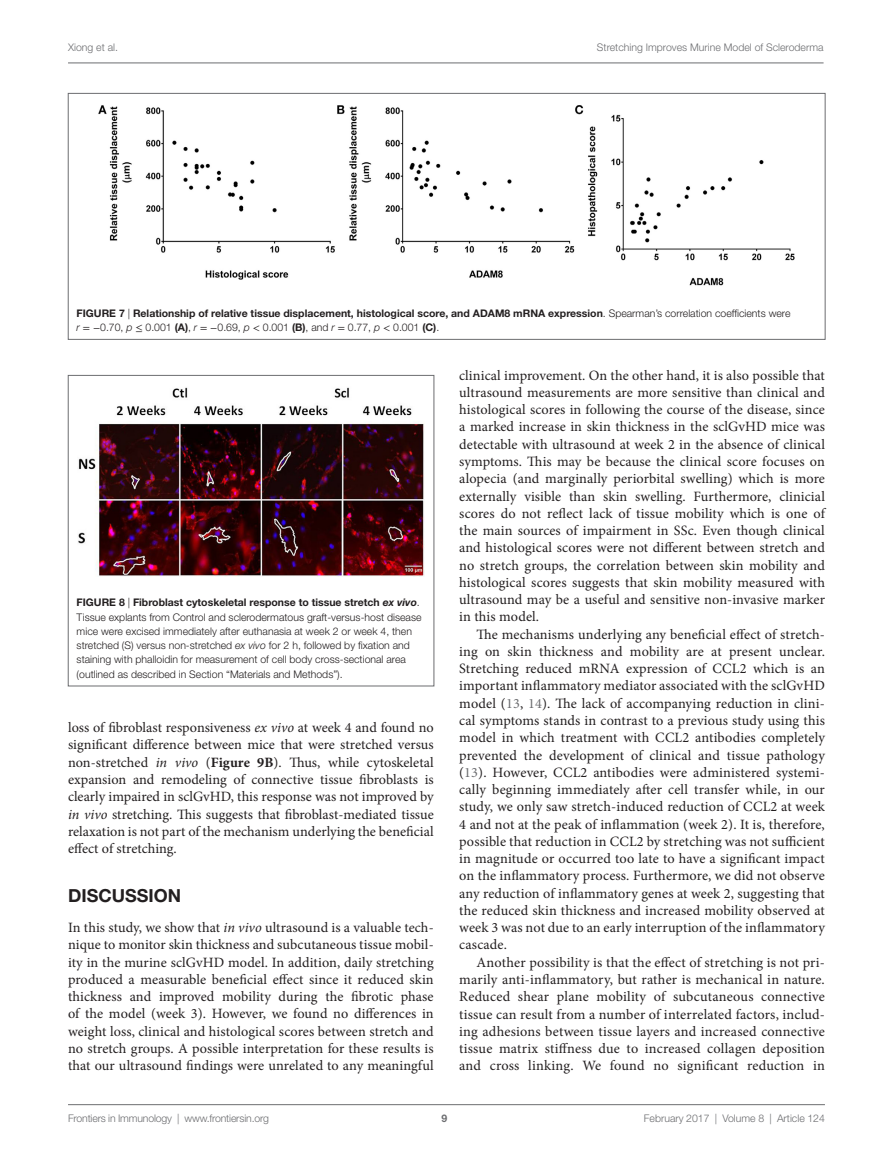
<style>
.page{position:relative;width:893px;height:1170px;background:#fff}
.page>*{position:absolute;margin:0;border:0;box-sizing:border-box;transform-origin:0 0}
.t1{font:700 18px "Helvetica Neue LT Std";color:#231f20}
.t2{font:14.25px/17.2px "Minion Pro";letter-spacing:.005em;color:#231f20;text-align:justify}
.t3{font:300 10.5px/14.2px "Helvetica Neue LT Std";color:#231f20}
.t4{font:300 10.5px "Helvetica Neue LT Std";color:#6c6d70}
.t5{font:700 10.5px "Helvetica Neue LT Std";color:#231f20}
.t6{font:700 10.5px "Helvetica Neue LT Std";color:#6c6d70}
.s1{font-weight:300}
.s2{font-weight:700}
.s3{font-style:italic}
.s4{font-family:"STIX General";font-weight:400}
.s5{font-weight:700;font-style:italic}
.s6{color:#6c6d70}
</style>
<div class="page">
<img style="left:78px;top:387px;width:346px;height:189px">
<div style="left:68px;top:375px;width:366px;height:311px;border:1px solid #6c6d70"></div>
<img style="left:98px;top:105px;width:697px;height:181px">
<div style="left:68px;top:93px;width:757px;height:246px;border:1px solid #6c6d70"></div>
<hr style="left:68px;top:1104px;width:757px;height:1px;background:#6c6d70">
<hr style="left:68px;top:63px;width:755px;height:1px;background:#6c6d70">
<p class="t4" style="left:68px;top:41px;width:51px">Xiong et al.</p>
<p class="t4" style="left:597px;top:41px;width:228px">Stretching Improves Murine Model of Scleroderma</p>
<p class="t5" style="left:77px;top:306px;width:455px">Figure 7 <span class="s1">|</span> Relationship of relative tissue displacement, histological score, and ADAM8 mRNA</p>
<p class="t3" style="left:548px;top:305px;width:244px"><span class="s2">expression</span>. Spearman’s correlation coefficients were</p>
<p class="t3" style="left:77px;top:320px;width:364px"><span class="s3">r</span> <span class="s4">= −</span>0.70, <span class="s3">p</span> <span class="s4">≤</span> 0.001 <span class="s2">(A)</span>, <span class="s3">r</span> <span class="s4">= −</span>0.69, <span class="s3">p</span> <span class="s4">&lt;</span> 0.001 <span class="s2">(B)</span>, and <span class="s3">r</span> <span class="s4">=</span> 0.77, <span class="s3">p</span> <span class="s4">&lt;</span> 0.001 <span class="s2">(C)</span>.</p>
<p class="t3" style="left:77px;top:595px;width:346px"><span class="s2">Figure 8</span> | <span class="s2">Fibroblast cytoskeletal response to tissue stretch</span> <span class="s5">ex vivo</span>.<br>Tissue explants from Control and sclerodermatous graft-versus-host disease mice were excised immediately after euthanasia at week 2 or week 4, then stretched (S) versus non-stretched <span class="s3">ex vivo</span> for 2 h, followed by fixation and staining with phalloidin for measurement of cell body cross-sectional area (outlined as described in Section “Materials and Methods”).</p>
<p class="t2" style="left:68px;top:719px;width:367px">loss of fibroblast responsiveness <span class="s3">ex vivo</span> at week 4 and found no significant difference between mice that were stretched versus non-stretched <span class="s3">in vivo</span> (<span class="s2">Figure 9B</span>). Thus, while cytoskeletal expansion and remodeling of connective tissue fibroblasts is clearly impaired in sclGvHD, this response was not improved by <span class="s3">in vivo</span> stretching. This suggests that fibroblast-mediated tissue relaxation is not part of the mechanism underlying the beneficial effect of stretching.</p>
<p class="t1" style="left:68px;top:884px;width:112px">DISCUSSION</p>
<p class="t2" style="left:68px;top:918px;width:367px">In this study, we show that <span class="s3">in vivo</span> ultrasound is a valuable tech&shy;nique to monitor skin thickness and subcutaneous tissue mobil&shy;ity in the murine sclGvHD model. In addition, daily stretching produced a measurable beneficial effect since it reduced skin thickness and improved mobility during the fibrotic phase of the model (week 3). However, we found no differences in weight loss, clinical and histological scores between stretch and no stretch groups. A possible interpretation for these results is that our ultrasound findings were unrelated to any meaningful</p>
<p class="t2" style="left:459px;top:366px;width:367px">clinical improvement. On the other hand, it is also possible that ultrasound measurements are more sensitive than clinical and histological scores in following the course of the disease, since a marked increase in skin thickness in the sclGvHD mice was detectable with ultrasound at week 2 in the absence of clinical symptoms. This may be because the clinical score focuses on alopecia (and marginally periorbital swelling) which is more externally visible than skin swelling. Furthermore, clinicial scores do not reflect lack of tissue mobility which is one of the main sources of impairment in SSc. Even though clinical and histological scores were not different between stretch and no stretch groups, the correlation between skin mobility and histological scores suggests that skin mobility measured with ultrasound may be a useful and sensitive non-invasive marker in this model.</p>
<p class="t2" style="left:459px;top:625px;width:367px;text-indent:17px">The mechanisms underlying any beneficial effect of stretch&shy;ing on skin thickness and mobility are at present unclear.<br>Stretching reduced mRNA expression of CCL2 which is an important inflammatory mediator associated with the sclGvHD model (<span class="s6">13</span>, <span class="s6">14</span>). The lack of accompanying reduction in clini&shy;cal symptoms stands in contrast to a previous study using this model in which treatment with CCL2 antibodies completely prevented the development of clinical and tissue pathology (<span class="s6">13</span>). However, CCL2 antibodies were administered systemi&shy;cally beginning immediately after cell transfer while, in our study, we only saw stretch-induced reduction of CCL2 at week 4 and not at the peak of inflammation (week 2). It is, therefore, possible that reduction in CCL2 by stretching was not sufficient in magnitude or occurred too late to have a significant impact on the inflammatory process. Furthermore, we did not observe any reduction of inflammatory genes at week 2, suggesting that the reduced skin thickness and increased mobility observed at week 3 was not due to an early interruption of the inflammatory cascade.</p>
<p class="t2" style="left:459px;top:953px;width:367px;text-indent:17px">Another possibility is that the effect of stretching is not pri&shy;marily anti-inflammatory, but rather is mechanical in nature.<br>Reduced shear plane mobility of subcutaneous connective tissue can result from a number of interrelated factors, includ&shy;ing adhesions between tissue layers and increased connective tissue matrix stiffness due to increased collagen deposition and cross linking. We found no significant reduction in</p>
<p class="t4" style="left:68px;top:1111px;width:203px">Frontiers in Immunology | www.frontiersin.org</p>
<p class="t4" style="left:644px;top:1111px;width:183px">February 2017 | Volume 8 | Article 124</p>
<p class="t6" style="left:441px;top:1111px;width:7px">9</p>
</div>
